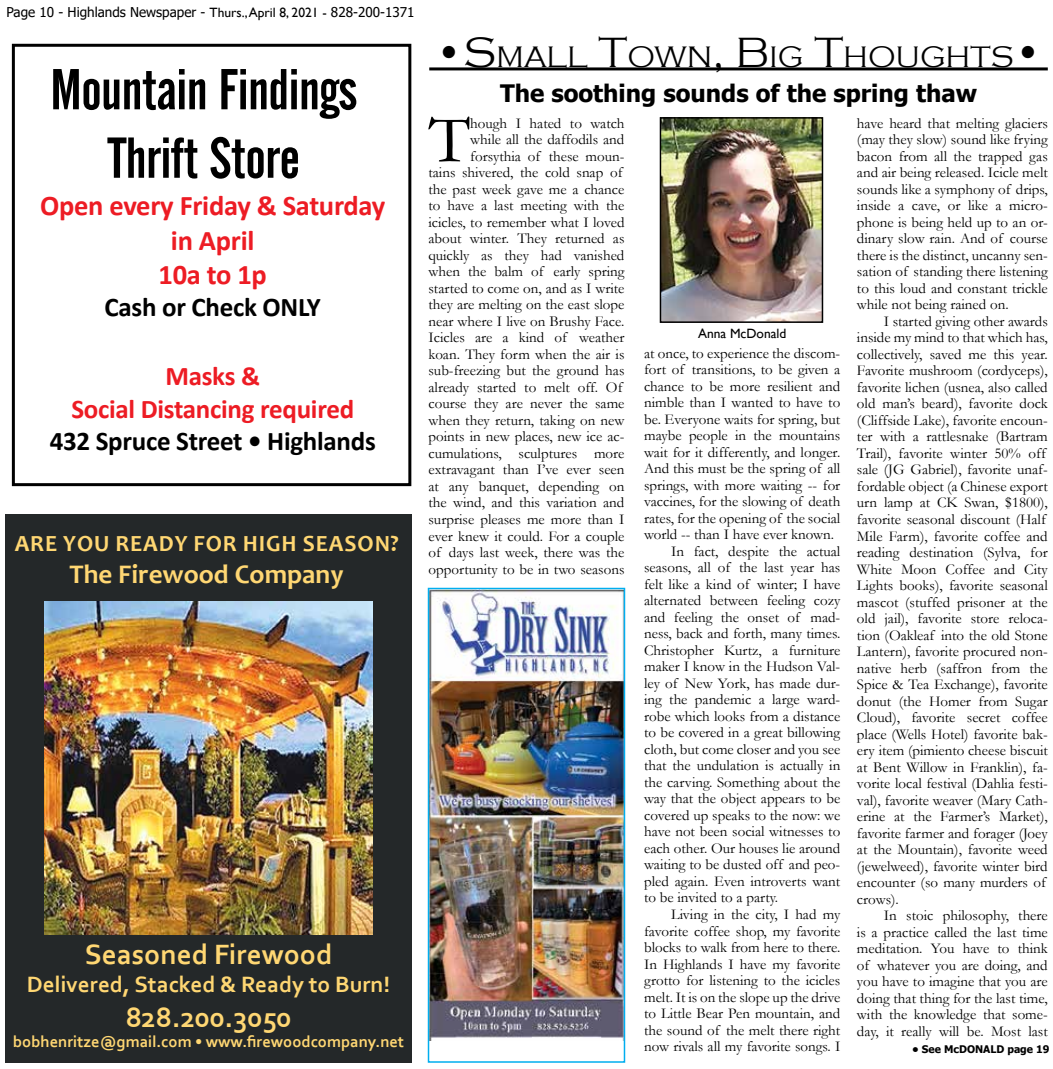
<style>
.page{position:relative;width:1053px;height:1069px;background:#fff}
.page>*{position:absolute;margin:0;border:0;box-sizing:border-box;transform-origin:0 0}
.t1{font:67.95px "Garamond";color:#000}
.t2{font:57px/68.4px "Alternate Gothic No 2 BT";letter-spacing:-.01em;color:#000;text-align:center}
.t3{font:300 30.45px "Copperplate Gothic";color:#000}
.t4{font:700 29.25px "Corbel";color:#ffd773}
.t5{font:700 28.5px/34.2px "Calibri";letter-spacing:-.01em;color:#ed1c24;text-align:center}
.t6{font:700 27px "Calibri";letter-spacing:-.01em;color:#000}
.t7{font:700 27px/32.4px "Calibri";letter-spacing:-.01em;color:#ed1c24;text-align:center}
.t8{font:700 27px "Candara";color:#ffd773}
.t9{font:700 24px "Tahoma";color:#000}
.t10{font:700 23.25px "Corbel";color:#ffd773}
.t11{font:700 23.25px "Candara";letter-spacing:.04em;color:#ffd773}
.t12{font:700 16.5px "Corbel";color:#ffd773}
.t13{font:15px/16.5px "Garamond";color:#000;text-align:justify}
.t14{font:13.5px "Tahoma";color:#000}
.t15{font:13.5px "Gill Sans";color:#000}
.t16{font:700 10.5px "Tahoma";color:#000}
.s1{font-family:"Gill Sans"}
.s2{font-size:43.5px}
</style>
<div class="page">
<div style="left:12px;top:44px;width:399px;height:442px;border:3px solid #000"></div>
<div style="left:6px;top:514px;width:405px;height:547px;background:#242829"></div>
<img style="left:45px;top:601px;width:328px;height:332px">
<hr style="left:429px;top:67px;width:619px;height:3px;background:#000">
<img style="left:663px;top:120px;width:157px;height:200px">
<div style="left:660px;top:117px;width:163px;height:206px;border:2px solid #000"></div>
<img style="left:431px;top:590px;width:191px;height:450px">
<div style="left:428px;top:587px;width:197px;height:475px;border:2px solid #00aeef"></div>
<p class="t14" style="left:6px;top:3px;width:410px">Page 10 - Highlands Newspaper - <span class="s1">Thurs., April 8, 2021 -</span> 828-200-1371</p>
<h2 class="t2" style="left:50px;top:56px;width:309px">Mountain Findings<br>Thrift Store</h2>
<h3 class="t5" style="left:40px;top:188px;width:347px">Open every Friday &amp; Saturday in April<br>10a to 1p</h3>
<h3 class="t6" style="left:104px;top:288px;width:218px">Cash or Check ONLY</h3>
<h3 class="t7" style="left:71px;top:359px;width:284px">Masks &amp;<br>Social Distancing required</h3>
<h3 class="t6" style="left:50px;top:422px;width:328px">432 Spruce Street • Highlands</h3>
<h3 class="t11" style="left:15px;top:528px;width:386px">ARE YOU READY FOR HIGH SEASON?</h3>
<h3 class="t8" style="left:70px;top:557px;width:275px">The Firewood Company</h3>
<h3 class="t4" style="left:85px;top:935px;width:249px">Seasoned Firewood</h3>
<h3 class="t10" style="left:27px;top:969px;width:365px">Delivered, Stacked &amp; Ready to Burn!</h3>
<h3 class="t4" style="left:126px;top:998px;width:167px">828.200.3050</h3>
<p class="t12" style="left:13px;top:1030px;width:393px">bobhenritze@gmail.com • www.firewoodcompany.net</p>
<h3 class="t3" style="left:435px;top:41px;width:610px"><span class="s2">•S</span>MALL <span class="s2">T</span>OWN<span class="s2">, B</span>IG <span class="s2">T</span>HOUGHTS<span class="s2">•</span></h3>
<h3 class="t9" style="left:500px;top:76px;width:479px">The soothing sounds of the spring thaw</h3>
<h1 class="t1" style="left:429px;top:94px;width:43px">T</h1>
<p class="t13" style="left:429px;top:114px;width:198px;text-align:right">hough I hated to watch<br>while all the daffodils and forsythia of these moun-<br>tains shivered, the cold snap of the past week gave me a chance to have a last meeting with the icicles, to remember what I loved about winter. They returned as quickly as they had vanished when the balm of early spring started to come on, and as I write they are melting on the east slope near where I live on Brushy Face.<br>Icicles are a kind of weather koan. They form when the air is sub-freezing but the ground has already started to melt off. Of course they are never the same when they return, taking on new points in new places, new ice ac&shy;cumulations, sculptures more extravagant than I’ve ever seen at any banquet, depending on the wind, and this variation and surprise pleases me more than I ever knew it could. For a couple of days last week, there was the opportunity to be in two seasons</p>
<p class="t15" style="left:698px;top:326px;width:90px">Anna McDonald</p>
<p class="t13" style="left:644px;top:344px;width:198px">at once, to experience the discom-</p>
<p class="t13" style="left:644px;top:360px;width:198px">fort of transitions, to be given a</p>
<p class="t13" style="left:644px;top:377px;width:198px">chance to be more resilient and</p>
<p class="t13" style="left:644px;top:393px;width:198px">nimble than I wanted to have to</p>
<p class="t13" style="left:644px;top:410px;width:198px">be. Everyone waits for spring, but</p>
<p class="t13" style="left:644px;top:426px;width:198px">maybe people in the mountains</p>
<p class="t13" style="left:644px;top:443px;width:198px">wait for it differently, and longer.</p>
<p class="t13" style="left:644px;top:459px;width:198px">And this must be the spring of all</p>
<p class="t13" style="left:644px;top:476px;width:198px">springs, with more waiting -- for</p>
<p class="t13" style="left:644px;top:492px;width:198px">vaccines, for the slowing of death</p>
<p class="t13" style="left:644px;top:509px;width:198px">rates, for the opening of the social</p>
<p class="t13" style="left:644px;top:525px;width:192px">world -- than I have ever known.</p>
<p class="t13" style="left:671px;top:542px;width:171px">In fact, despite the actual</p>
<p class="t13" style="left:644px;top:558px;width:198px">seasons, all of the last year has</p>
<p class="t13" style="left:644px;top:575px;width:198px">felt like a kind of winter; I have</p>
<p class="t13" style="left:644px;top:591px;width:198px">alternated between feeling cozy</p>
<p class="t13" style="left:644px;top:608px;width:198px">and feeling the onset of mad-</p>
<p class="t13" style="left:644px;top:624px;width:198px">ness, back and forth, many times.</p>
<p class="t13" style="left:644px;top:641px;width:198px">Christopher Kurtz, a furniture</p>
<p class="t13" style="left:644px;top:657px;width:198px">maker I know in the Hudson Val-</p>
<p class="t13" style="left:644px;top:674px;width:198px">ley of New York, has made dur-</p>
<p class="t13" style="left:644px;top:690px;width:198px">ing the pandemic a large ward-</p>
<p class="t13" style="left:644px;top:707px;width:198px">robe which looks from a distance</p>
<p class="t13" style="left:644px;top:723px;width:198px">to be covered in a great billowing</p>
<p class="t13" style="left:644px;top:740px;width:198px">cloth, but come closer and you see</p>
<p class="t13" style="left:644px;top:756px;width:198px">that the undulation is actually in</p>
<p class="t13" style="left:644px;top:773px;width:198px">the carving. Something about the</p>
<p class="t13" style="left:644px;top:789px;width:198px">way that the object appears to be</p>
<p class="t13" style="left:644px;top:806px;width:198px">covered up speaks to the now: we</p>
<p class="t13" style="left:644px;top:822px;width:198px">have not been social witnesses to</p>
<p class="t13" style="left:644px;top:839px;width:198px">each other. Our houses lie around</p>
<p class="t13" style="left:644px;top:855px;width:198px">waiting to be dusted off and peo-</p>
<p class="t13" style="left:644px;top:872px;width:198px">pled again. Even introverts want</p>
<p class="t13" style="left:644px;top:888px;width:136px">to be invited to a party.</p>
<p class="t13" style="left:671px;top:905px;width:171px">Living in the city, I had my</p>
<p class="t13" style="left:644px;top:921px;width:198px">favorite coffee shop, my favorite</p>
<p class="t13" style="left:644px;top:938px;width:198px">blocks to walk from here to there.</p>
<p class="t13" style="left:644px;top:954px;width:198px">In Highlands I have my favorite</p>
<p class="t13" style="left:644px;top:971px;width:198px">grotto for listening to the icicles</p>
<p class="t13" style="left:644px;top:987px;width:198px">melt. It is on the slope up the drive</p>
<p class="t13" style="left:644px;top:1004px;width:198px">to Little Bear Pen mountain, and</p>
<p class="t13" style="left:644px;top:1020px;width:198px">the sound of the melt there right</p>
<p class="t13" style="left:644px;top:1037px;width:198px">now rivals all my favorite songs. I</p>
<p class="t13" style="left:857px;top:114px;width:192px">have heard that melting glaciers (may they slow) sound like frying bacon from all the trapped gas and air being released. Icicle melt sounds like a symphony of drips, inside a cave, or like a micro&shy;phone is being held up to an or&shy;dinary slow rain. And of course there is the distinct, uncanny sen&shy;sation of standing there listening to this loud and constant trickle while not being rained on.</p>
<p class="t13" style="left:857px;top:312px;width:192px;text-align:left;text-indent:27px">I started giving other awards inside my mind to that which has, collectively, saved me this year.<br>Favorite mushroom (cordyceps), favorite lichen (usnea, also called old man’s beard), favorite dock (Cliffside Lake), favorite encoun&shy;ter with a rattlesnake (Bartram<br>Trail), favorite winter 50% off sale (JG Gabriel), favorite unaf&shy;fordable object (a Chinese export urn lamp at CK Swan, $1800), favorite seasonal discount (Half<br>Mile Farm), favorite coffee and reading destination (Sylva, for<br>White Moon Coffee and City<br>Lights books), favorite seasonal mascot (stuffed prisoner at the old jail), favorite store reloca&shy;tion (Oakleaf into the old Stone<br>Lantern), favorite procured non&shy;native herb (saffron from the<br>Spice &amp; Tea Exchange), favorite donut (the Homer from Sugar<br>Cloud), favorite secret coffee place (Wells Hotel) favorite bak&shy;ery item (pimiento cheese biscuit at Bent Willow in Franklin), fa&shy;vorite local festival (Dahlia festi&shy;val), favorite weaver (Mary Cath&shy;erine at the Farmer’s Market), favorite farmer and forager (Joey at the Mountain), favorite weed (jewelweed), favorite winter bird encounter (so many murders of crows).</p>
<p class="t13" style="left:857px;top:906px;width:192px;text-indent:27px">In stoic philosophy, there is a practice called the last time meditation. You have to think of whatever you are doing, and you have to imagine that you are doing that thing for the last time, with the knowledge that some&shy;day, it really will be. Most last</p>
<p class="t16" style="left:912px;top:1041px;width:139px">• See McDONALD page 19</p>
</div>
